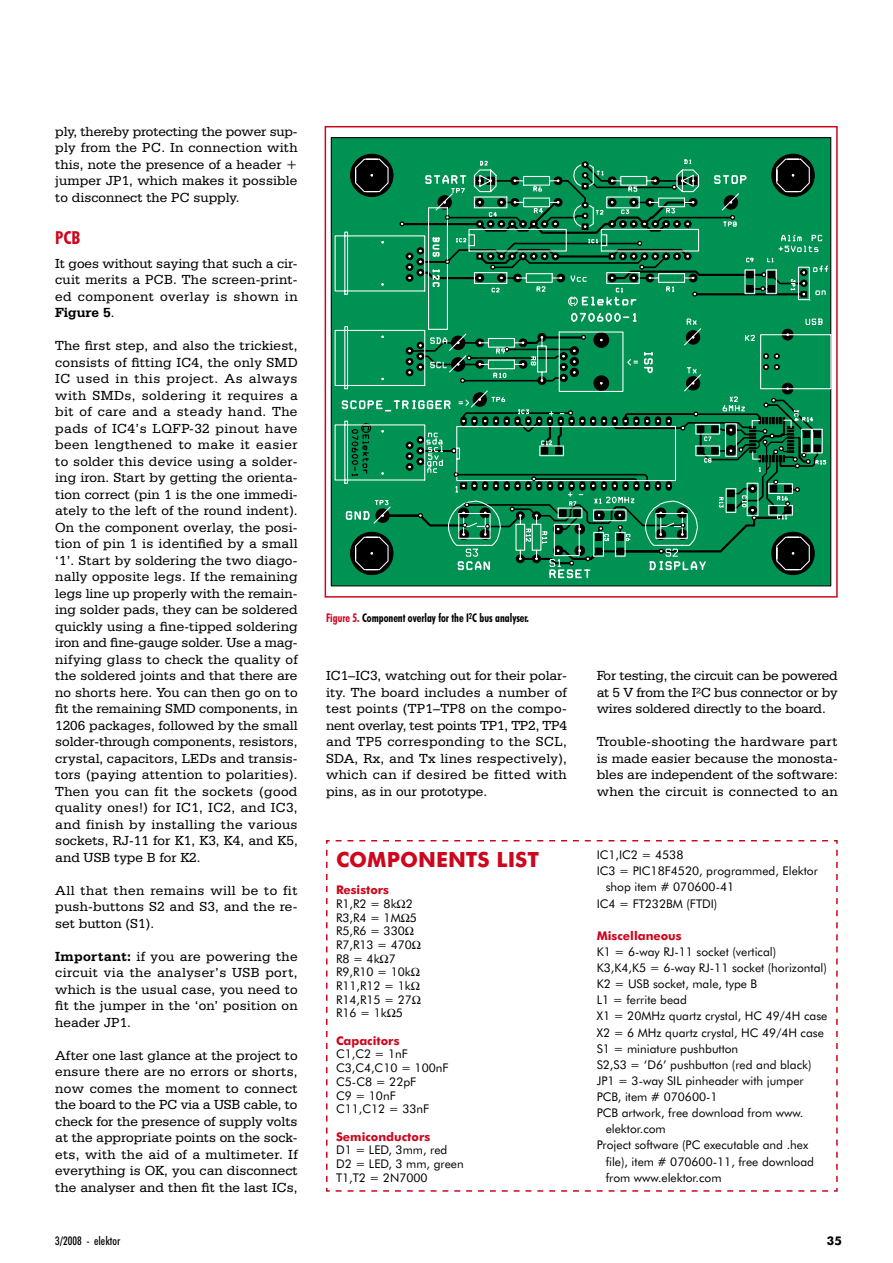
<style>
.page{position:relative;width:893px;height:1263px;background:#fff}
.page>*{position:absolute;margin:0;border:0;box-sizing:border-box;transform-origin:0 0}
.t1{font:700 21px "Futura BT";color:#cc071e}
.t2{font:700 condensed 18px "Futura BT";color:#cc071e}
.t3{font:13.95px/16.5px "Serifa BT";letter-spacing:.005em;color:#000;text-align:justify}
.t4{font:12px/13.6px "Futura BT";color:#000}
.t5{font:700 12px "Futura BT";color:#cc071e}
.t6{font:700 condensed 12px "Futura BT";color:#000;scale:.9 1}
.t7{font:500 condensed 12px "Futura BT";color:#000}
.t8{font:700 12px "Futura BT";color:#000}
.s1{font-weight:700}
.s2{color:#cc071e}
</style>
<div class="page">
<div style="left:331px;top:138px;width:500px;height:448px;background:#009252"></div>
<svg style="left:772px;top:154px;width:42px;height:43px"></svg>
<div style="left:772px;top:154px;width:42px;height:43px;border:1px solid #000;border-radius:50%"></div>
<svg style="left:772px;top:532px;width:42px;height:43px"></svg>
<div style="left:772px;top:532px;width:42px;height:43px;border:1px solid #000;border-radius:50%"></div>
<svg style="left:350px;top:154px;width:43px;height:43px"></svg>
<div style="left:350px;top:154px;width:43px;height:43px;border:1px solid #000;border-radius:50%"></div>
<svg style="left:350px;top:532px;width:43px;height:43px"></svg>
<div style="left:350px;top:532px;width:43px;height:43px;border:1px solid #000;border-radius:50%"></div>
<svg style="left:340px;top:160px;width:487px;height:407px"></svg>
<div style="left:325px;top:126px;width:513px;height:472px;border:2px solid #cc071e"></div>
<svg style="left:326px;top:840px;width:512px;height:352px"></svg>
<svg style="left:397px;top:899px;width:13px;height:22px"></svg>
<svg style="left:405px;top:927px;width:16px;height:22px"></svg>
<svg style="left:380px;top:954px;width:8px;height:9px"></svg>
<svg style="left:411px;top:968px;width:9px;height:8px"></svg>
<svg style="left:411px;top:982px;width:10px;height:22px"></svg>
<svg style="left:387px;top:1009px;width:8px;height:8px"></svg>
<p class="t3" style="left:55px;top:122px;width:244px">ply, thereby protecting the power sup&shy;ply from the PC. In connection with this, note the presence of a header + jumper JP1, which makes it possible to disconnect the PC supply.</p>
<p class="t2" style="left:55px;top:226px;width:27px">PCB</p>
<p class="t3" style="left:55px;top:254px;width:244px">It goes without saying that such a cir&shy;cuit merits a PCB. The screen-print&shy;ed component overlay is shown in <span class="s1">Figure 5</span>.</p>
<p class="t3" style="left:55px;top:337px;width:244px">The first step, and also the trickiest, consists of fitting IC4, the only SMD IC used in this project. As always with SMDs, soldering it requires a bit of care and a steady hand. The pads of IC4’s LQFP-32 pinout have been lengthened to make it easier to solder this device using a solder&shy;ing iron. Start by getting the orienta&shy;tion correct (pin 1 is the one immedi&shy;ately to the left of the round indent).<br>On the component overlay, the posi&shy;tion of pin 1 is identified by a small ‘1’. Start by soldering the two diago&shy;nally opposite legs. If the remaining legs line up properly with the remain&shy;ing solder pads, they can be soldered quickly using a fine-tipped soldering iron and fine-gauge solder. Use a mag&shy;nifying glass to check the quality of the soldered joints and that there are no shorts here. You can then go on to fit the remaining SMD components, in 1206 packages, followed by the small solder-through components, resistors, crystal, capacitors, LEDs and transis&shy;tors (paying attention to polarities).<br>Then you can fit the sockets (good quality ones!) for IC1, IC2, and IC3, and finish by installing the various sockets, RJ-11 for K1, K3, K4, and K5, and USB type B for K2.</p>
<p class="t3" style="left:55px;top:881px;width:244px">All that then remains will be to fit push-buttons S2 and S3, and the re&shy;set button (S1).</p>
<p class="t3" style="left:55px;top:947px;width:244px"><span class="s1">Important:</span> if you are powering the circuit via the analyser’s USB port, which is the usual case, you need to fit the jumper in the ‘on’ position on header JP1.</p>
<p class="t3" style="left:55px;top:1046px;width:244px">After one last glance at the project to ensure there are no errors or shorts, now comes the moment to connect the board to the PC via a USB cable, to check for the presence of supply volts at the appropriate points on the sock&shy;ets, with the aid of a multimeter. If everything is OK, you can disconnect the analyser and then fit the last ICs,</p>
<p class="t6" style="left:326px;top:610px;width:227px"><span class="s2">Figure 5.</span> Component overlay for the I<sup>2</sup>C bus analyser.</p>
<p class="t3" style="left:326px;top:667px;width:243px">IC1–IC3, watching out for their polar&shy;ity. The board includes a number of test points (TP1–TP8 on the compo&shy;nent overlay, test points TP1, TP2, TP4 and TP5 corresponding to the SCL, SDA, Rx, and Tx lines respectively), which can if desired be fitted with pins, as in our prototype.</p>
<p class="t3" style="left:597px;top:667px;width:243px">For testing, the circuit can be powered at 5 V from the I²C bus connector or by wires soldered directly to the board.</p>
<p class="t3" style="left:597px;top:733px;width:243px">Trouble-shooting the hardware part is made easier because the monosta&shy;bles are independent of the software: when the circuit is connected to an</p>
<h1 class="t1" style="left:336px;top:846px;width:205px">COMPONENTS LIST</h1>
<p class="t5" style="left:336px;top:883px;width:55px">Resistors</p>
<p class="t4" style="left:336px;top:897px;width:83px">R1,R2 = 8k 2<br>R3,R4 = 1M 5<br>R5,R6 = 330<br>R7,R13 = 470<br>R8=4k 7<br>R9,R10 = 10k<br>R11,R12 = 1k<br>R14,R15 = 27<br>R16 = 1k 5</p>
<p class="t5" style="left:336px;top:1033px;width:65px">Capacitors</p>
<p class="t4" style="left:336px;top:1047px;width:114px">C1,C2 = 1nF<br>C3,C4,C10 = 100nF<br>C5-C8 = 22pF<br>C9 = 10nF<br>C11,C12 = 33nF</p>
<p class="t5" style="left:336px;top:1129px;width:96px">Semiconductors</p>
<p class="t4" style="left:336px;top:1143px;width:129px">D1 = LED, 3mm, red<br>D2 = LED, 3 mm, green<br>T1,T2 = 2N7000</p>
<p class="t4" style="left:597px;top:848px;width:88px">IC1,IC2 = 4538</p>
<p class="t4" style="left:597px;top:864px;width:223px">IC3 = PIC18F4520, programmed, Elektor</p>
<p class="t4" style="left:606px;top:880px;width:130px">shop item # 070600-41</p>
<p class="t4" style="left:597px;top:896px;width:122px">IC4 = FT232BM (FTDI)</p>
<p class="t5" style="left:597px;top:928px;width:86px">Miscellaneous</p>
<p class="t4" style="left:597px;top:945px;width:181px">K1 = 6-way RJ-11 socket (vertical)</p>
<p class="t4" style="left:597px;top:961px;width:232px">K3,K4,K5 = 6-way RJ-11 socket (horizontal)</p>
<p class="t4" style="left:597px;top:977px;width:162px">K2 = USB socket, male, type B</p>
<p class="t4" style="left:597px;top:993px;width:92px">L1 = ferrite bead</p>
<p class="t4" style="left:597px;top:1009px;width:232px">X1 = 20MHz quartz crystal, HC 49/4H case</p>
<p class="t4" style="left:597px;top:1025px;width:229px">X2 = 6 MHz quartz crystal, HC 49/4H case</p>
<p class="t4" style="left:597px;top:1041px;width:143px">S1 = miniature pushbutton</p>
<p class="t4" style="left:597px;top:1058px;width:216px">S2,S3 = ‘D6’ pushbutton (red and black)</p>
<p class="t4" style="left:597px;top:1074px;width:208px">JP1 = 3-way SIL pinheader with jumper</p>
<p class="t4" style="left:597px;top:1090px;width:122px">PCB, item # 070600-1</p>
<p class="t4" style="left:597px;top:1106px;width:208px">PCB artwork, free download from www.</p>
<p class="t4" style="left:606px;top:1122px;width:62px">elektor.com</p>
<p class="t4" style="left:597px;top:1138px;width:213px">Project software (PC executable and .hex</p>
<p class="t4" style="left:606px;top:1154px;width:210px">file), item # 070600-11, free download</p>
<p class="t4" style="left:606px;top:1170px;width:117px">from www.elektor.com</p>
<p class="t7" style="left:55px;top:1233px;width:67px">3/2008 - elektor</p>
<p class="t8" style="left:827px;top:1233px;width:16px">35</p>
</div>
